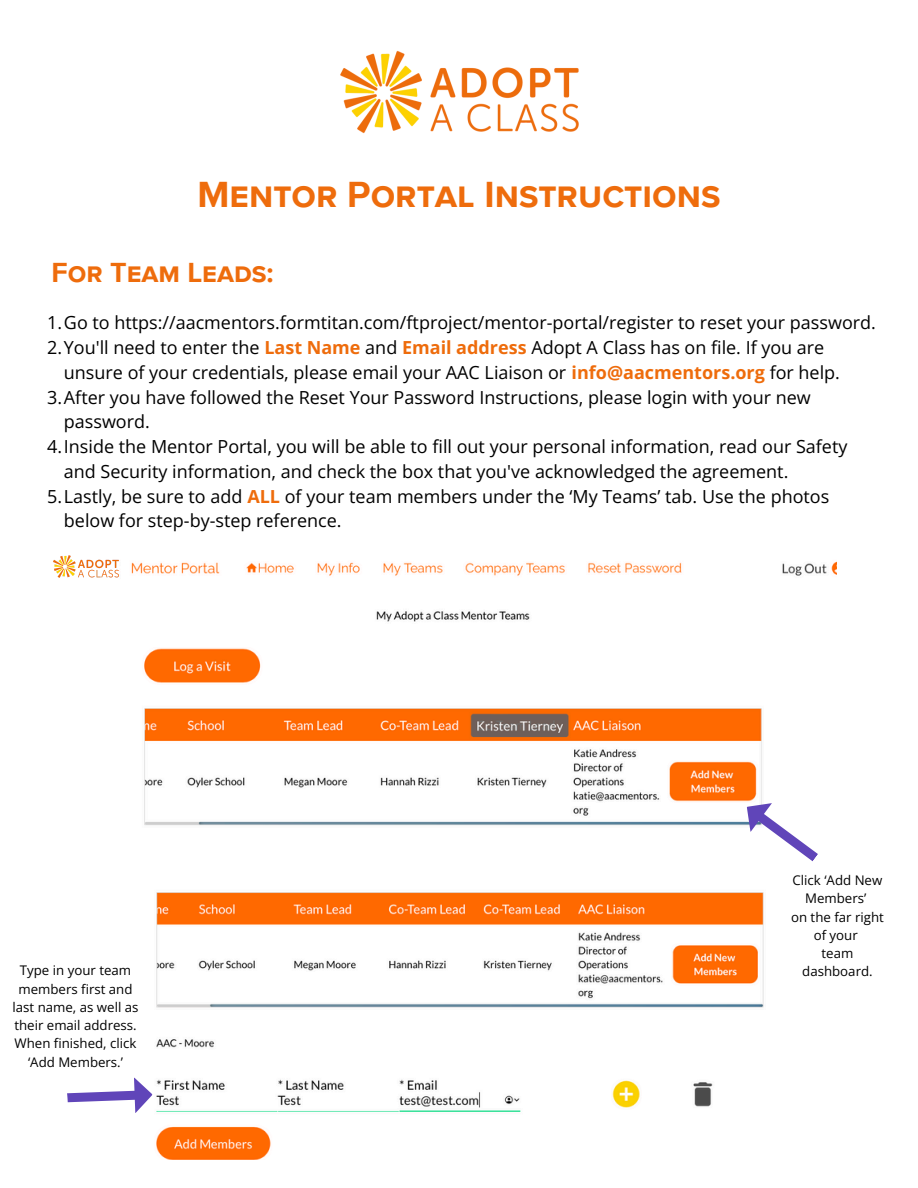
<style>
.page{position:relative;width:918px;height:1188px;background:#fff}
.page>*{position:absolute;margin:0;border:0;box-sizing:border-box;transform-origin:0 0}
.t1{font:700 37.5px "Proxima Nova S";color:#ee6c0c}
.t2{font:700 28.5px "Proxima Nova S";color:#ee6c0c}
.t3{font:18px/24.8px "Open Sans";color:#000}
.t4{font:13.2px/18.3px "Open Sans";color:#000;text-align:center}
.s1{font-weight:700;color:#ee6c0c}
</style>
<div class="page">
<img style="left:340px;top:50px;width:239px;height:84px">
<img style="left:131px;top:562px;width:705px;height:264px">
<svg style="left:736px;top:792px;width:90px;height:70px"></svg>
<img style="left:156px;top:892px;width:608px;height:267px">
<svg style="left:67px;top:1077px;width:86px;height:36px"></svg>
<img style="left:53px;top:555px;width:66px;height:23px">
<p class="t1" style="left:198px;top:178px;width:524px">Mentor Portal Instructions</p>
<p class="t2" style="left:52px;top:259px;width:224px">For Team Leads:</p>
<p class="t3" style="left:47px;top:310px;width:830px">1.Go to https://aacmentors.formtitan.com/ftproject/mentor-portal/register to reset your password.</p>
<p class="t3" style="left:64px;top:335px;width:778px;text-indent:-17px">2.You'll need to enter the <span class="s1">Last Name</span> and <span class="s1">Email address</span> Adopt A Class has on file. If you are unsure of your credentials, please email your AAC Liaison or <span class="s1">info@aacmentors.org</span> for help.</p>
<p class="t3" style="left:64px;top:384px;width:748px;text-indent:-17px">3.After you have followed the Reset Your Password Instructions, please login with your new password.</p>
<p class="t3" style="left:64px;top:434px;width:785px;text-indent:-17px">4.Inside the Mentor Portal, you will be able to fill out your personal information, read our Safety and Security information, and check the box that you've acknowledged the agreement.</p>
<p class="t3" style="left:64px;top:483px;width:767px;text-indent:-17px">5.Lastly, be sure to add <span class="s1">ALL</span> of your team members under the ‘My Teams’ tab. Use the photos below for step-by-step reference.</p>
<p class="t4" style="left:793px;top:871px;width:91px">Click ‘Add New<br>Members’</p>
<p class="t4" style="left:791px;top:907px;width:94px">on the far right of your</p>
<p class="t4" style="left:822px;top:944px;width:33px">team</p>
<p class="t4" style="left:20px;top:961px;width:113px">Type in your team</p>
<p class="t4" style="left:802px;top:962px;width:72px">dashboard.</p>
<p class="t4" style="left:13px;top:979px;width:127px">members first and last name, as well as their email address.<br>When finished, click ‘Add Members.’</p>
</div>
